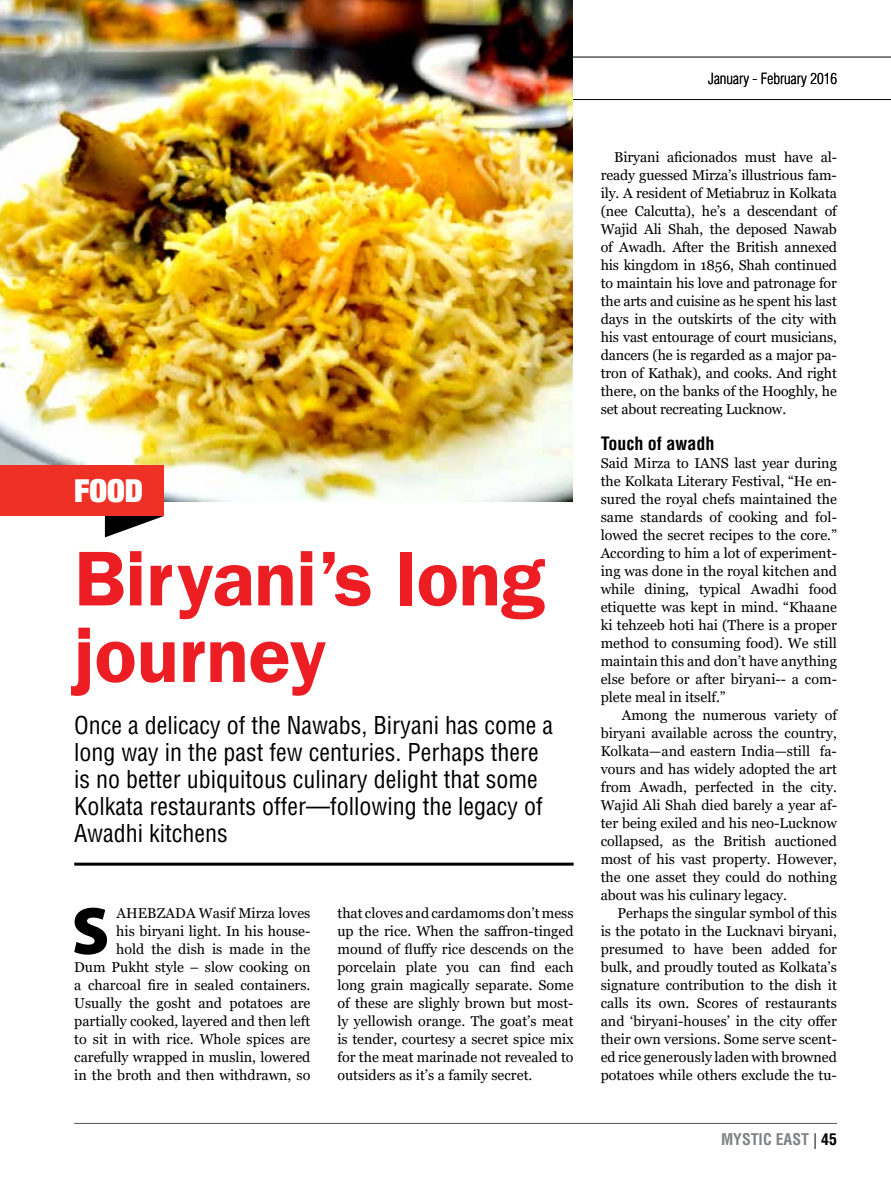
<style>
.page{position:relative;width:891px;height:1188px;background:#fff}
.page>*{position:absolute;margin:0;border:0;box-sizing:border-box;transform-origin:0 0}
.t1{font:600 78px/76.5px "Franklin Gothic LT";color:#ed1d24}
.t2{font:900 67.65px "Myriad Pro";color:#000}
.t3{font:900 condensed 31.8px "Helvetica Neue LT Std";color:#fff}
.t4{font:condensed 24px/27px "Helvetica LT Std";color:#000}
.t5{font:700 condensed 18px "Helvetica LT Std";color:#000}
.t6{font:700 condensed 15.75px "Helvetica LT Std";color:#808285}
.t7{font:300 condensed 15px "Helvetica LT Std";color:#000}
.t8{font:14.25px/18px "Georgia";color:#000;text-align:justify}
.s1{font-weight:300;font-stretch:normal;color:#000}
.s2{color:#000}
</style>
<div class="page">
<hr style="left:74px;top:1123px;width:763px;height:1px;background:#58595b">
<hr style="left:0;top:57px;width:891px;height:1px;background:#000">
<hr style="left:0;top:99px;width:891px;height:1px;background:#000">
<img style="left:0;top:0;width:572px;height:502px">
<hr style="left:74px;top:863px;width:500px;height:3px;background:#000">
<div style="left:0;top:465px;width:164px;height:51px;background:#ee3124"></div>
<svg style="left:105px;top:516px;width:59px;height:21px"></svg>
<h3 class="t3" style="left:74px;top:470px;width:70px">FOOD</h3>
<h1 class="t1" style="left:74px;top:541px;width:472px">Biryani’s long journey</h1>
<h3 class="t4" style="left:74px;top:712px;width:480px">Once a delicacy of the Nawabs, Biryani has come a long way in the past few centuries. Perhaps there is no better ubiquitous culinary delight that some Kolkata restaurants offer—following the legacy of Awadhi kitchens</h3>
<p class="t8" style="left:74px;top:904px;width:238px;text-align:right">AHEBZADA Wasif Mirza loves<br>his biryani light. In his house-<br>hold the dish is made in the<br>Dum Pukht style – slow cooking on a charcoal fire in sealed containers.<br>Usually the gosht and potatoes are partially cooked, layered and then left to sit in with rice. Whole spices are carefully wrapped in muslin, lowered in the broth and then withdrawn, so</p>
<p class="t8" style="left:337px;top:904px;width:238px">that cloves and cardamoms don’t mess up the rice. When the saffron-tinged mound of fluffy rice descends on the porcelain plate you can find each long grain magically separate. Some of these are slighly brown but most&shy;ly yellowish orange. The goat’s meat is tender, courtesy a secret spice mix for the meat marinade not revealed to outsiders as it’s a family secret.</p>
<h2 class="t2" style="left:72px;top:886px;width:39px">S</h2>
<p class="t7" style="left:708px;top:69px;width:130px">January - February 2016</p>
<p class="t8" style="left:601px;top:148px;width:238px;text-indent:13px">Biryani aficionados must have al&shy;ready guessed Mirza’s illustrious fam&shy;ily. A resident of Metiabruz in Kolkata (nee Calcutta), he’s a descendant of Wajid Ali Shah, the deposed Nawab of Awadh. After the British annexed his kingdom in 1856, Shah continued to maintain his love and patronage for the arts and cuisine as he spent his last days in the outskirts of the city with his vast entourage of court musicians, dancers (he is regarded as a major pa&shy;tron of Kathak), and cooks. And right there, on the banks of the Hooghly, he set about recreating Lucknow.</p>
<p class="t5" style="left:601px;top:432px;width:115px">Touch of awadh</p>
<p class="t8" style="left:601px;top:454px;width:238px">Said Mirza to IANS last year during the Kolkata Literary Festival, “He en&shy;sured the royal chefs maintained the same standards of cooking and fol&shy;lowed the secret recipes to the core.” According to him a lot of experiment&shy;ing was done in the royal kitchen and while dining, typical Awadhi food etiquette was kept in mind. “Khaane ki tehzeeb hoti hai (There is a proper method to consuming food). We still maintain this and don’t have anything else before or after biryani-- a com&shy;plete meal in itself.”</p>
<p class="t8" style="left:601px;top:706px;width:238px;text-indent:21px">Among the numerous variety of biryani available across the country, Kolkata—and eastern India—still fa&shy;vours and has widely adopted the art from Awadh, perfected in the city.<br>Wajid Ali Shah died barely a year af&shy;ter being exiled and his neo-Lucknow collapsed, as the British auctioned most of his vast property. However, the one asset they could do nothing about was his culinary legacy.</p>
<p class="t8" style="left:601px;top:904px;width:238px;text-indent:17px">Perhaps the singular symbol of this is the potato in the Lucknavi biryani, presumed to have been added for bulk, and proudly touted as Kolkata’s signature contribution to the dish it calls its own. Scores of restaurants and ‘biryani-houses’ in the city offer their own versions. Some serve scent&shy;ed rice generously laden with browned potatoes while others exclude the tu-</p>
<p class="t6" style="left:721px;top:1130px;width:117px">MYSTIC EAST <span class="s1">|</span> <span class="s2">45</span></p>
</div>
